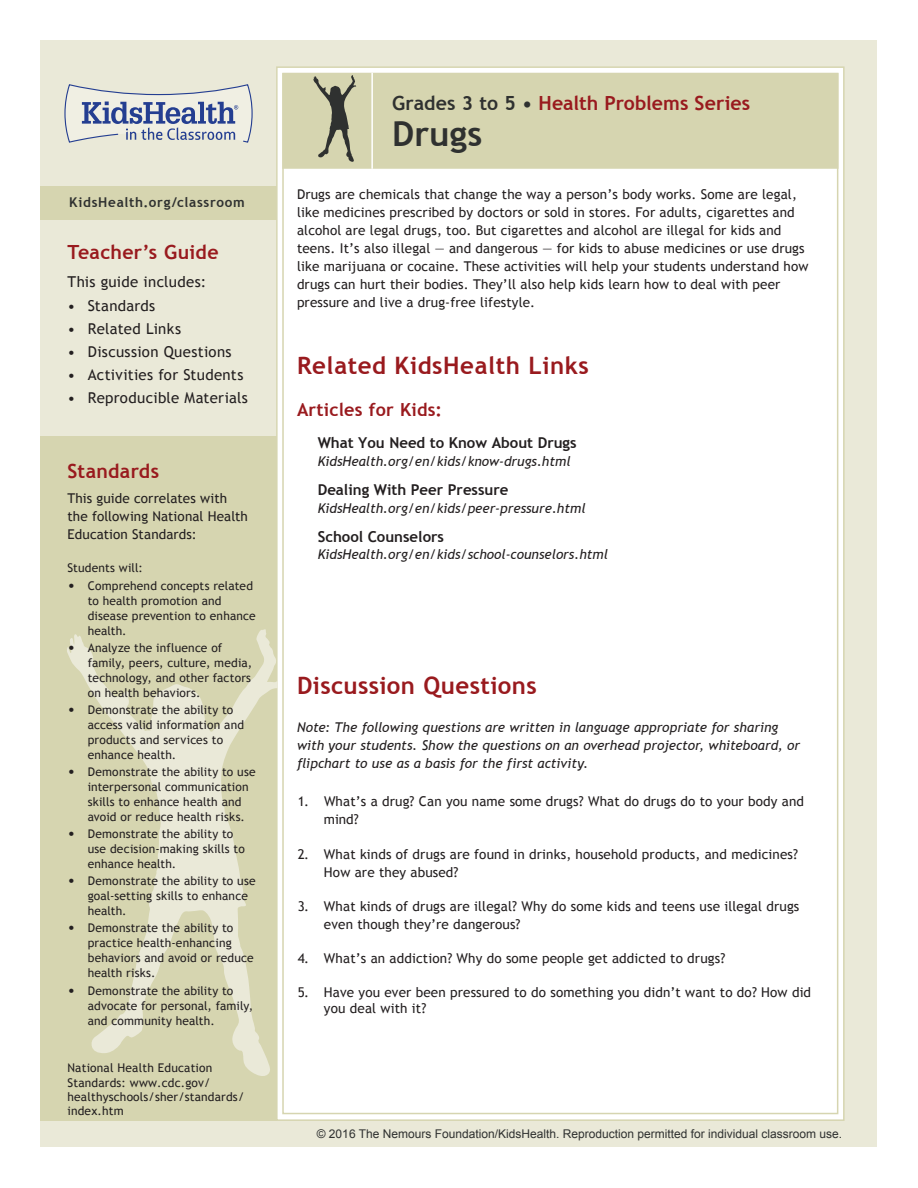
<style>
.page{position:relative;width:918px;height:1188px;background:#fff}
.page>*{position:absolute;margin:0;border:0;box-sizing:border-box;transform-origin:0 0}
.Lesson_Header{font:700 34.5px "Trebuchet MS";letter-spacing:.005em;color:#2f3130}
.t1{font:700 24px "Trebuchet MS";letter-spacing:.025em;color:#991a1e}
.Lesson_Header-2{font:700 19.5px "Trebuchet MS";letter-spacing:.01em;color:#991a1e}
.t2{font:700 18px "Trebuchet MS";letter-spacing:.01em;color:#991a1e}
.Contents_List{font:15px "Trebuchet MS";letter-spacing:.02em;color:#231f20}
.Article_List{font:700 15px "Trebuchet MS";color:#231f20}
.Basic_Numbered_List{font:13.5px/18px "Trebuchet MS";letter-spacing:.01em;color:#231f20}
.Article_List-2{font:italic 13.5px/18px "Trebuchet MS";color:#231f20}
.t3{font:700 13.5px "Trebuchet MS";letter-spacing:.05em;color:#2f3130}
.Contents_List-2{font:12px/15px "Trebuchet MS";letter-spacing:.015em;color:#231f20}
.t4{font:12px "Arial";color:#2f3130}
.s1{font-size:15px}
.s2{color:#2f3130}
</style>
<div class="page">
<div style="left:40px;top:40px;width:838px;height:1108px;background:#eae9d8"></div>
<div style="left:277px;top:67px;width:567px;height:1053px;background:#fff"></div>
<div style="left:283px;top:74px;width:555px;height:94px;background:#d6d5b0"></div>
<div style="left:282px;top:73px;width:556px;height:96px;border:2px solid #d6d5b0"></div>
<hr style="left:371px;top:73px;width:2px;height:96px;background:#fff">
<div style="left:40px;top:436px;width:237px;height:685px;background:#d6d5b0"></div>
<div style="left:40px;top:186px;width:237px;height:33px;background:#d6d5b0"></div>
<svg style="left:64px;top:84px;width:189px;height:59px"></svg>
<svg style="left:313px;top:75px;width:44px;height:87px"></svg>
<svg style="left:67px;top:629px;width:210px;height:447px"></svg>
<p class="t3" style="left:69px;top:194px;width:177px">KidsHealth.org/classroom</p>
<p class="Lesson_Header-2" style="left:68px;top:240px;width:153px">Teacher’s Guide</p>
<p class="Contents_List" style="left:68px;top:273px;width:140px">This guide includes:</p>
<p class="Contents_List" style="left:68px;top:296px;width:89px">• Standards</p>
<p class="Contents_List" style="left:68px;top:320px;width:115px">• Related Links</p>
<p class="Contents_List" style="left:68px;top:343px;width:166px">• Discussion Questions</p>
<p class="Contents_List" style="left:68px;top:366px;width:177px">• Activities for Students</p>
<p class="Contents_List" style="left:68px;top:389px;width:182px">• Reproducible Materials</p>
<p class="Lesson_Header-2" style="left:68px;top:459px;width:93px">Standards</p>
<p class="Basic_Numbered_List" style="left:68px;top:490px;width:182px">This guide correlates with the following National Health<br>Education Standards:</p>
<p class="Contents_List-2" style="left:68px;top:561px;width:77px">Students will:</p>
<p class="Contents_List-2" style="left:88px;top:578px;width:169px;text-indent:-20px"><span class="s1">•</span> Comprehend concepts related to health promotion and disease prevention to enhance health.</p>
<p class="Contents_List-2" style="left:88px;top:640px;width:166px;text-indent:-20px"><span class="s1">•</span> Analyze the influence of family, peers, culture, media, technology, and other factors on health behaviors.</p>
<p class="Contents_List-2" style="left:88px;top:702px;width:158px;text-indent:-20px"><span class="s1">•</span> Demonstrate the ability to access valid information and products and services to enhance health.</p>
<p class="Contents_List-2" style="left:88px;top:764px;width:170px;text-indent:-20px"><span class="s1">•</span> Demonstrate the ability to use interpersonal communication skills to enhance health and avoid or reduce health risks.</p>
<p class="Contents_List-2" style="left:88px;top:827px;width:159px;text-indent:-20px"><span class="s1">•</span> Demonstrate the ability to use decision-making skills to enhance health.</p>
<p class="Contents_List-2" style="left:88px;top:874px;width:170px;text-indent:-20px"><span class="s1">•</span> Demonstrate the ability to use goal-setting skills to enhance health.</p>
<p class="Contents_List-2" style="left:88px;top:921px;width:167px;text-indent:-20px"><span class="s1">•</span> Demonstrate the ability to practice health-enhancing behaviors and avoid or reduce health risks.</p>
<p class="Contents_List-2" style="left:88px;top:983px;width:167px;text-indent:-20px"><span class="s1">•</span> Demonstrate the ability to advocate for personal, family, and community health.</p>
<p class="Contents_List-2" style="left:68px;top:1060px;width:178px;line-height:14.5px">National Health Education<br>Standards: www.cdc.gov/ healthyschools/sher/standards/ index.htm</p>
<p class="Lesson_Header-2" style="left:392px;top:91px;width:360px"><span class="s2">Grades 3 to 5 •</span> Health Problems Series</p>
<p class="Lesson_Header" style="left:392px;top:112px;width:92px">Drugs</p>
<p class="Basic_Numbered_List" style="left:297px;top:185px;width:513px">Drugs are chemicals that change the way a person’s body works. Some are legal, like medicines prescribed by doctors or sold in stores. For adults, cigarettes and alcohol are legal drugs, too. But cigarettes and alcohol are illegal for kids and teens. It’s also illegal ― and dangerous ― for kids to abuse medicines or use drugs like marijuana or cocaine. These activities will help your students understand how drugs can hurt their bodies. They’ll also help kids learn how to deal with peer pressure and live a drug-free lifestyle.</p>
<p class="t1" style="left:297px;top:351px;width:293px">Related KidsHealth Links</p>
<p class="t2" style="left:297px;top:399px;width:147px">Articles for Kids:</p>
<p class="Article_List" style="left:318px;top:434px;width:260px">What You Need to Know About Drugs</p>
<p class="Article_List-2" style="left:318px;top:453px;width:254px">KidsHealth.org/en/kids/know-drugs.html</p>
<p class="Article_List" style="left:318px;top:480px;width:192px">Dealing With Peer Pressure</p>
<p class="Article_List-2" style="left:318px;top:499px;width:269px">KidsHealth.org/en/kids/peer-pressure.html</p>
<p class="Article_List" style="left:318px;top:527px;width:128px">School Counselors</p>
<p class="Article_List-2" style="left:318px;top:545px;width:292px">KidsHealth.org/en/kids/school-counselors.html</p>
<p class="t1" style="left:297px;top:670px;width:241px">Discussion Questions</p>
<p class="Article_List-2" style="left:297px;top:719px;width:505px">Note: The following questions are written in language appropriate for sharing with your students. Show the questions on an overhead projector, whiteboard, or flipchart to use as a basis for the first activity.</p>
<p class="Basic_Numbered_List" style="left:324px;top:793px;width:482px;text-indent:-26px">1. What’s a drug? Can you name some drugs? What do drugs do to your body and mind?</p>
<p class="Basic_Numbered_List" style="left:324px;top:845px;width:476px;text-indent:-26px">2. What kinds of drugs are found in drinks, household products, and medicines?<br>How are they abused?</p>
<p class="Basic_Numbered_List" style="left:324px;top:897px;width:477px;text-indent:-26px">3. What kinds of drugs are illegal? Why do some kids and teens use illegal drugs even though they’re dangerous?</p>
<p class="Basic_Numbered_List" style="left:298px;top:949px;width:429px">4. What’s an addiction? Why do some people get addicted to drugs?</p>
<p class="Basic_Numbered_List" style="left:324px;top:985px;width:489px;line-height:16.2px;text-indent:-26px">5. Have you ever been pressured to do something you didn’t want to do? How did you deal with it?</p>
<p class="t4" style="left:317px;top:1126px;width:527px">© 2016 The Nemours Foundation/KidsHealth. Reproduction permitted for individual classroom use.</p>
</div>
